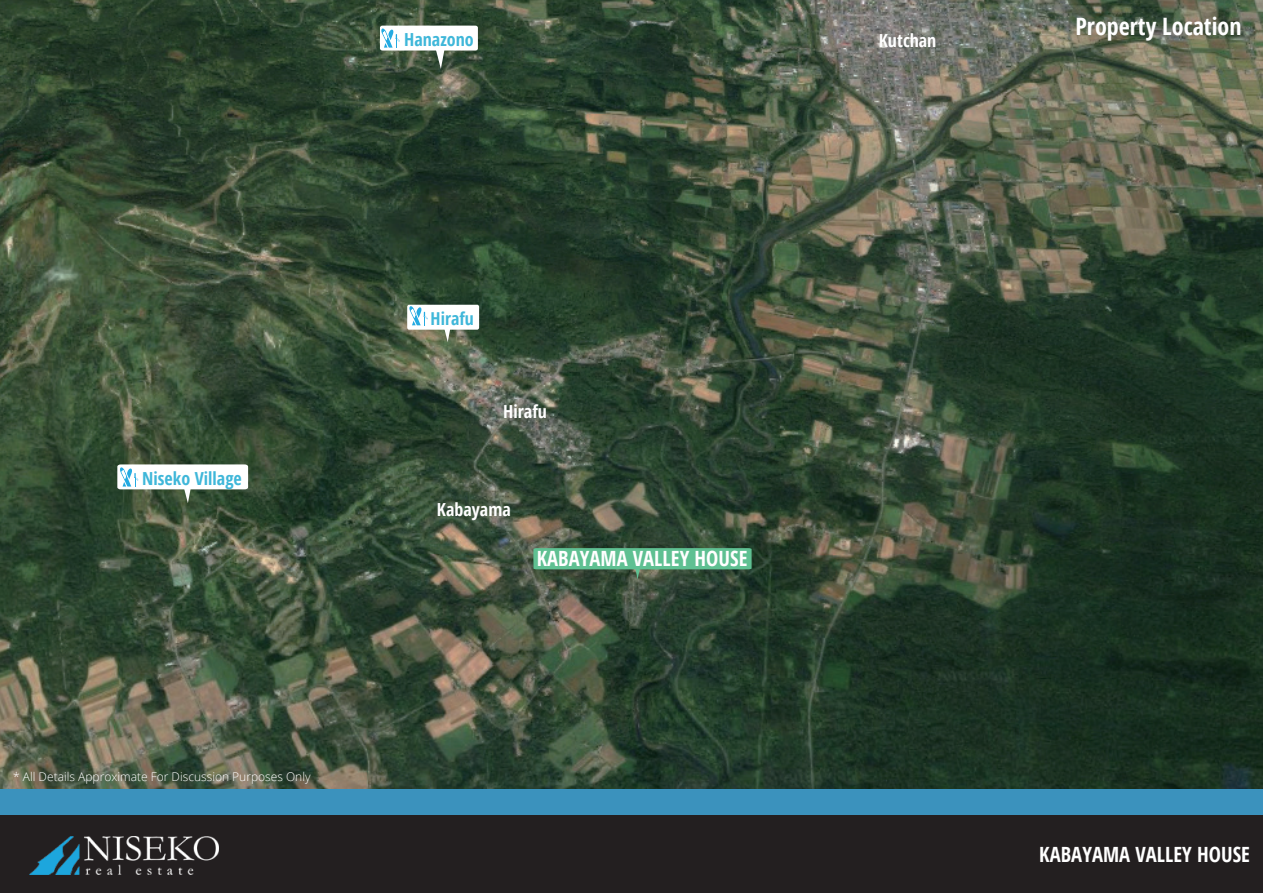
<style>
.page{position:relative;width:1263px;height:893px;background:#fff}
.page>*{position:absolute;margin:0;border:0;box-sizing:border-box;transform-origin:0 0}
.t1{font:700 condensed 24px "Open Sans";color:#fff}
.t2{font:700 condensed 21px "Open Sans";color:#fff}
.t3{font:700 condensed 18px "Open Sans";color:#fff}
.t4{font:700 condensed 18px "Open Sans";color:#3fb7d9}
.t5{font:700 condensed 17.85px "Open Sans";color:#3fb7d9}
.t6{font:300 12px "Open Sans";color:#fff}
</style>
<div class="page">
<img style="left:0;top:0;width:1263px;height:789px">
<div style="left:0;top:815px;width:1263px;height:78px;background:#231f20"></div>
<div style="left:0;top:789px;width:1263px;height:26px;background:#3b92bd"></div>
<svg style="left:533px;top:548px;width:219px;height:32px;background:#529873"></svg>
<div style="left:407px;top:305px;width:72px;height:25px;background:#fff;border-radius:2px"></div>
<svg style="left:442px;top:329px;width:10px;height:13px"></svg>
<svg style="left:409px;top:306px;width:19px;height:19px"></svg>
<svg style="left:117px;top:464px;width:131px;height:39px"></svg>
<div style="left:380px;top:26px;width:98px;height:25px;background:#fff;border-radius:2px"></div>
<svg style="left:435px;top:50px;width:10px;height:19px"></svg>
<svg style="left:381px;top:29px;width:19px;height:19px"></svg>
<img style="left:30px;top:836px;width:189px;height:39px">
<h3 class="t4" style="left:404px;top:27px;width:71px">Hanazono</h3>
<h3 class="t3" style="left:879px;top:28px;width:59px">Kutchan</h3>
<h1 class="t1" style="left:1075px;top:9px;width:168px">Property Location</h1>
<h3 class="t4" style="left:142px;top:466px;width:101px">Niseko Village</h3>
<p class="t6" style="left:13px;top:769px;width:299px">* All Details Approximate For Discussion Purposes Only</p>
<h3 class="t5" style="left:431px;top:306px;width:45px">Hirafu</h3>
<h3 class="t3" style="left:503px;top:398px;width:45px">Hirafu</h3>
<h3 class="t3" style="left:437px;top:497px;width:75px">Kabayama</h3>
<h2 class="t2" style="left:537px;top:544px;width:212px">KABAYAMA VALLEY HOUSE</h2>
<h2 class="t2" style="left:1039px;top:839px;width:212px">KABAYAMA VALLEY HOUSE</h2>
</div>
